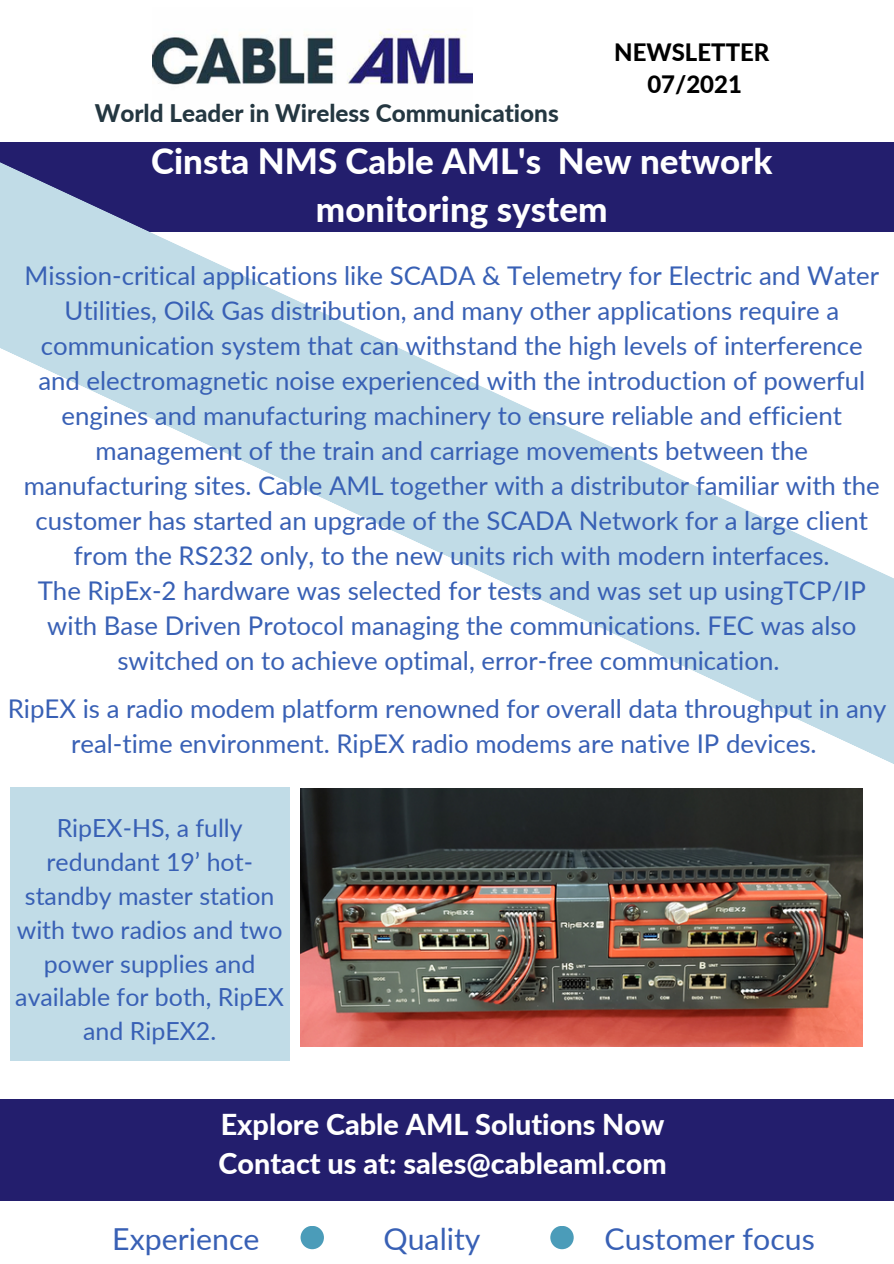
<style>
.page{position:relative;width:894px;height:1264px;background:#fff}
.page>*{position:absolute;margin:0;border:0;box-sizing:border-box;transform-origin:0 0}
.t1{font:800 34.95px/47.8px "Lato";color:#fff;text-align:center}
.t2{font:30.3px "Lato";color:#3860b5}
.t3{font:800 28.8px "Lato";color:#fff}
.t4{font:25.8px/35px "Lato";color:#3860b5;text-align:center}
.t5{font:24.9px/33.8px "Lato";color:#3860b5;text-align:center}
.t6{font:800 24.3px "Lato";color:#243741}
.t7{font:800 24px "Lato";color:#000}
</style>
<div class="page">
<img style="left:152px;top:29px;width:320px;height:56px">
<div style="left:0;top:142px;width:893px;height:89px;background:#231e6d"></div>
<svg style="left:0;top:162px;width:893px;height:632px"></svg>
<div style="left:0;top:1099px;width:893px;height:102px;background:#231e6d"></div>
<div style="left:300px;top:1225px;width:24px;height:24px;background:#4b9cb9;border-radius:50%"></div>
<div style="left:550px;top:1225px;width:23px;height:24px;background:#4b9cb9;border-radius:50%"></div>
<img style="left:300px;top:788px;width:562px;height:258px">
<div style="left:10px;top:787px;width:279px;height:273px;background:#c1dce7"></div>
<p class="t6" style="left:95px;top:98px;width:465px">World Leader in Wireless Communications</p>
<p class="t7" style="left:614px;top:37px;width:157px">NEWSLETTER</p>
<p class="t7" style="left:647px;top:70px;width:96px">07/2021</p>
<p class="t1" style="left:151px;top:137px;width:622px">Cinsta NMS Cable AML's New network monitoring system</p>
<p class="t4" style="left:24px;top:258px;width:857px">Mission-critical applications like SCADA &amp; Telemetry for Electric and Water Utilities, Oil&amp; Gas distribution, and many other applications require a communication system that can withstand the high levels of interference and electromagnetic noise experienced with the introduction of powerful engines and manufacturing machinery to ensure reliable and efficient management of the train and carriage movements between the manufacturing sites. Cable AML together with a distributor familiar with the customer has started an upgrade of the SCADA Network for a large client from the RS232 only, to the new units rich with modern interfaces.</p>
<p class="t4" style="left:38px;top:572px;width:829px">The RipEx-2 hardware was selected for tests and was set up usingTCP/IP with Base Driven Protocol managing the communications. FEC was also switched on to achieve optimal, error-free communication.</p>
<p class="t4" style="left:8px;top:690px;width:880px">RipEX is a radio modem platform renowned for overall data throughput in any real-time environment. RipEX radio modems are native IP devices.</p>
<p class="t5" style="left:15px;top:811px;width:270px">RipEX-HS, a fully redundant 19’ hot&shy;standby master station with two radios and two power supplies and available for both, RipEX and RipEX2.</p>
<p class="t3" style="left:221px;top:1106px;width:445px">Explore Cable AML Solutions Now</p>
<p class="t3" style="left:218px;top:1145px;width:449px">Contact us at: sales@cableaml.com</p>
<p class="t2" style="left:112px;top:1219px;width:149px">Experience</p>
<p class="t2" style="left:383px;top:1219px;width:98px">Quality</p>
<p class="t2" style="left:604px;top:1219px;width:212px">Customer focus</p>
</div>
